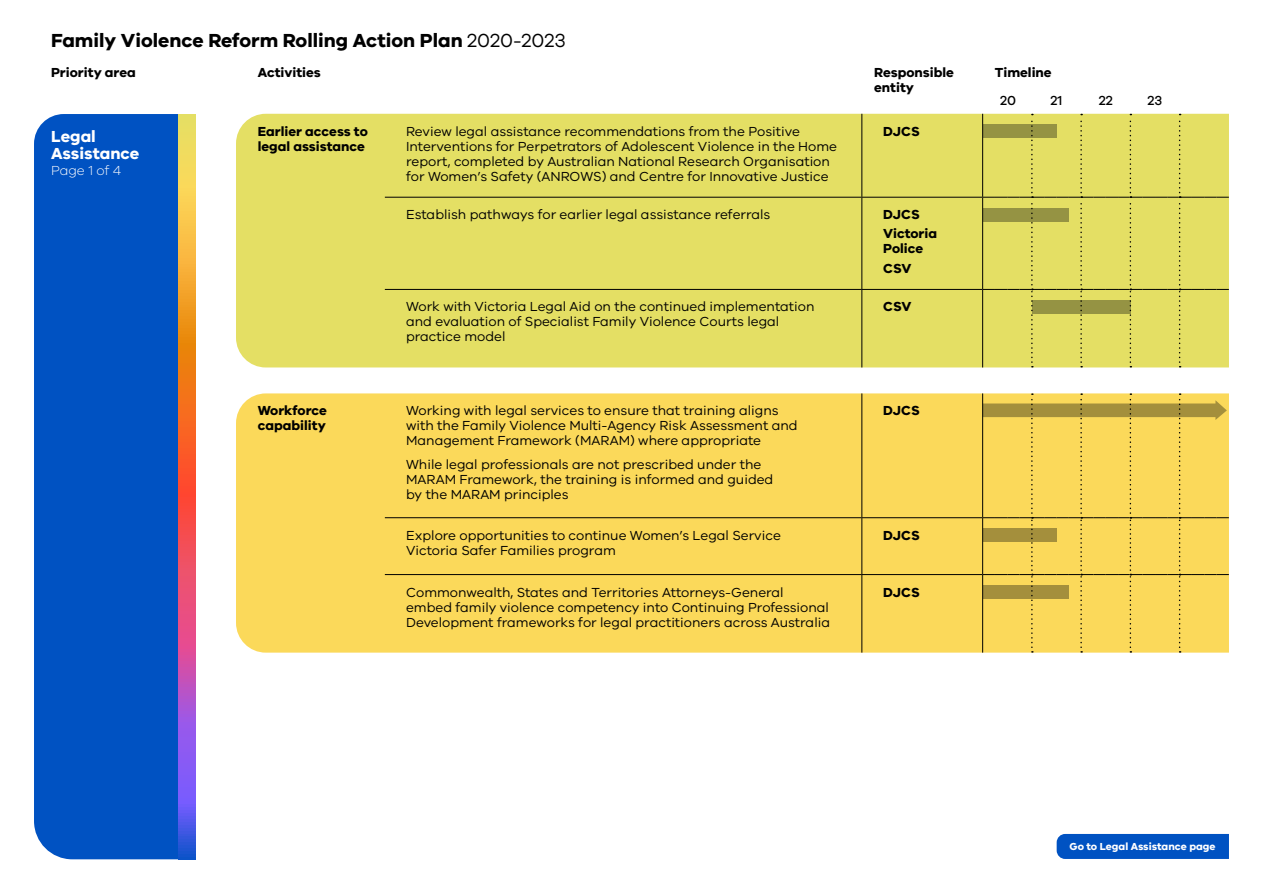
<style>
.page{position:relative;width:1263px;height:893px;background:#fff}
.page>*{position:absolute;margin:0;border:0;box-sizing:border-box;transform-origin:0 0}
.t1{font:700 19.5px "VIC";color:#000}
.t2{font:700 16.5px "VIC";color:#fff}
.Table_Body{font:13.5px/15px "VIC";color:#000}
.Table_Body-2{font:700 13.5px/15px "VIC";color:#000}
.t3{font:500 13.5px "VIC";color:#000}
.t4{font:300 13.5px "VIC";color:#fff}
.t5{font:700 10.5px "VIC";color:#fff}
.s1{font-weight:400}
</style>
<div class="page">
<div style="left:1057px;top:834px;width:172px;height:25px;background:#0052c2"></div>
<div style="left:34px;top:114px;width:145px;height:745px;background:#0052c2"></div>
<svg style="left:179px;top:114px;width:17px;height:745px;background:#d5786e"></svg>
<div style="left:236px;top:114px;width:746px;height:253px;background:#e4df64"></div>
<div style="left:236px;top:393px;width:746px;height:260px;background:#fbd95a"></div>
<hr style="left:385px;top:197px;width:477px;height:1px;background:#000">
<hr style="left:385px;top:289px;width:477px;height:1px;background:#000">
<hr style="left:862px;top:197px;width:121px;height:1px;background:#000">
<hr style="left:862px;top:289px;width:121px;height:1px;background:#000">
<div style="left:983px;top:114px;width:246px;height:253px;background:#e4df64"></div>
<hr style="left:861px;top:114px;width:1px;height:83px;background:#000">
<hr style="left:982px;top:114px;width:1px;height:83px;background:#000">
<hr style="left:861px;top:198px;width:1px;height:91px;background:#000">
<hr style="left:982px;top:198px;width:1px;height:91px;background:#000">
<hr style="left:861px;top:290px;width:1px;height:77px;background:#000">
<hr style="left:982px;top:290px;width:1px;height:77px;background:#000">
<hr style="left:385px;top:517px;width:477px;height:1px;background:#000">
<hr style="left:385px;top:574px;width:477px;height:1px;background:#000">
<hr style="left:862px;top:517px;width:121px;height:1px;background:#000">
<hr style="left:862px;top:574px;width:121px;height:1px;background:#000">
<hr style="left:861px;top:393px;width:1px;height:124px;background:#000">
<hr style="left:982px;top:393px;width:1px;height:124px;background:#000">
<hr style="left:861px;top:518px;width:1px;height:56px;background:#000">
<hr style="left:982px;top:518px;width:1px;height:56px;background:#000">
<hr style="left:861px;top:575px;width:1px;height:78px;background:#000">
<hr style="left:982px;top:575px;width:1px;height:78px;background:#000">
<div style="left:983px;top:125px;width:73px;height:13px;background:#959343"></div>
<div style="left:983px;top:208px;width:86px;height:14px;background:#959343"></div>
<div style="left:1032px;top:300px;width:98px;height:13px;background:#959343"></div>
<svg style="left:983px;top:393px;width:246px;height:260px;background:#efcf56"></svg>
<h1 class="t1" style="left:51px;top:28px;width:516px">Family Violence Reform Rolling Action Plan <span class="s1">2020-2023</span></h1>
<p class="Table_Body-2" style="left:51px;top:64px;width:86px">Priority area</p>
<p class="Table_Body-2" style="left:258px;top:64px;width:65px">Activities</p>
<p class="Table_Body-2" style="left:874px;top:64px;width:81px">Responsible entity</p>
<p class="Table_Body-2" style="left:995px;top:64px;width:58px">Timeline</p>
<p class="t3" style="left:1000px;top:93px;width:17px">20</p>
<p class="t3" style="left:1051px;top:93px;width:13px">21</p>
<p class="t3" style="left:1099px;top:93px;width:16px">22</p>
<p class="t3" style="left:1147px;top:93px;width:16px">23</p>
<p class="t2" style="left:51px;top:126px;width:46px">Legal</p>
<p class="t2" style="left:51px;top:143px;width:90px">Assistance</p>
<p class="t4" style="left:51px;top:163px;width:72px">Page 1 of 4</p>
<p class="Table_Body-2" style="left:258px;top:123px;width:112px">Earlier access to legal assistance</p>
<p class="Table_Body" style="left:406px;top:123px;width:432px">Review legal assistance recommendations from the Positive Interventions for Perpetrators of Adolescent Violence in the Home report, completed by Australian National Research Organisation for Women’s Safety (ANROWS) and Centre for Innovative Justice</p>
<p class="Table_Body-2" style="left:883px;top:123px;width:38px">DJCS</p>
<p class="Table_Body" style="left:406px;top:207px;width:366px">Establish pathways for earlier legal assistance referrals</p>
<p class="Table_Body-2" style="left:883px;top:207px;width:38px">DJCS</p>
<p class="Table_Body-2" style="left:883px;top:226px;width:56px">Victoria<br>Police</p>
<p class="Table_Body-2" style="left:883px;top:260px;width:30px">CSV</p>
<p class="Table_Body" style="left:406px;top:299px;width:410px">Work with Victoria Legal Aid on the continued implementation and evaluation of Specialist Family Violence Courts legal practice model</p>
<p class="Table_Body-2" style="left:883px;top:299px;width:30px">CSV</p>
<p class="Table_Body-2" style="left:258px;top:403px;width:71px">Workforce capability</p>
<p class="Table_Body" style="left:406px;top:403px;width:393px">Working with legal services to ensure that training aligns with the Family Violence Multi-Agency Risk Assessment and<br>Management Framework (MARAM) where appropriate</p>
<p class="Table_Body" style="left:406px;top:456px;width:369px">While legal professionals are not prescribed under the<br>MARAM Framework, the training is informed and guided by the MARAM principles</p>
<p class="Table_Body-2" style="left:883px;top:403px;width:38px">DJCS</p>
<p class="Table_Body" style="left:406px;top:527px;width:376px">Explore opportunities to continue Women’s Legal Service<br>Victoria Safer Families program</p>
<p class="Table_Body-2" style="left:883px;top:527px;width:38px">DJCS</p>
<p class="Table_Body" style="left:406px;top:584px;width:425px">Commonwealth, States and Territories Attorneys-General embed family violence competency into Continuing Professional<br>Development frameworks for legal practitioners across Australia</p>
<p class="Table_Body-2" style="left:883px;top:584px;width:38px">DJCS</p>
<p class="t5" style="left:1069px;top:840px;width:148px">Go to Legal Assistance page</p>
</div>
